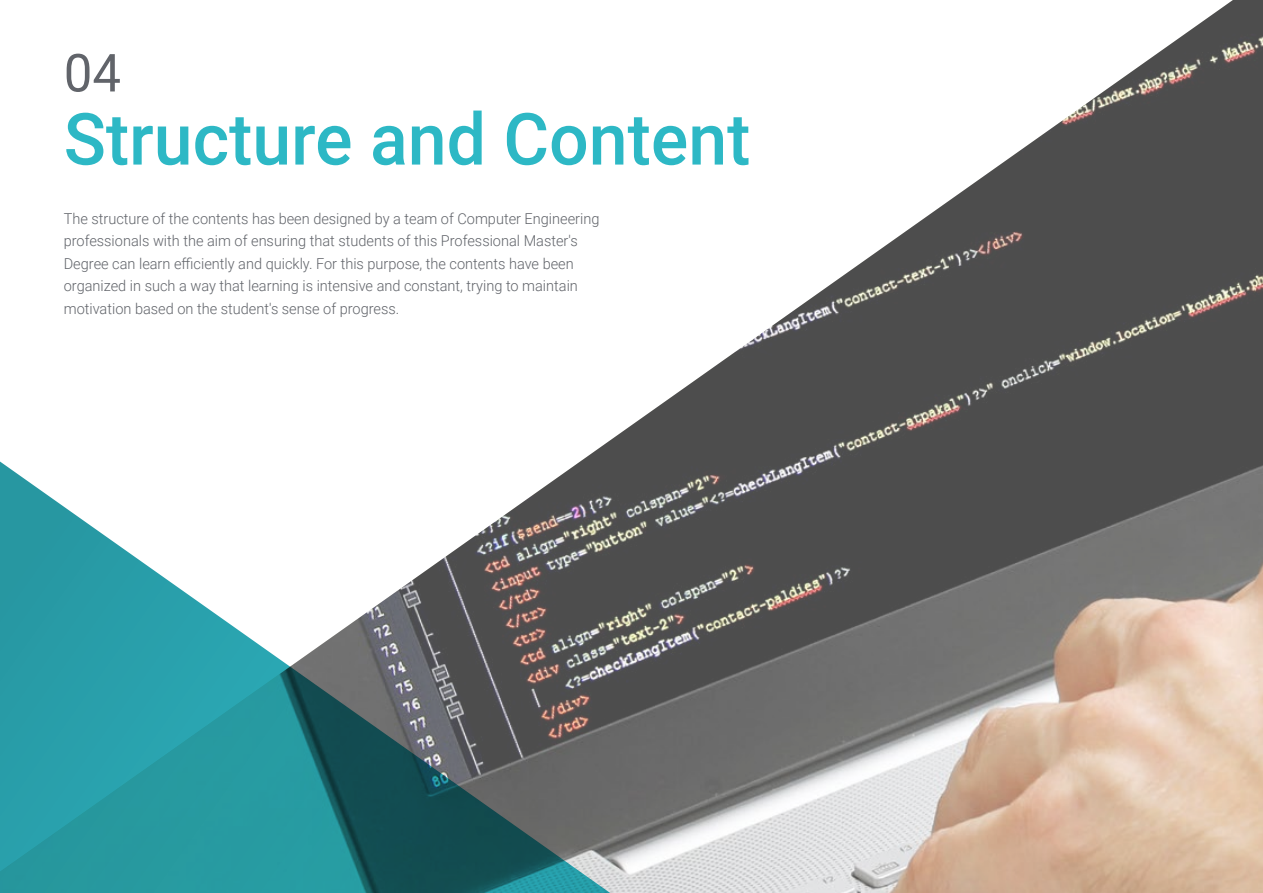
<style>
.page{position:relative;width:1263px;height:893px;background:#fff}
.page>*{position:absolute;margin:0;border:0;box-sizing:border-box;transform-origin:0 0}
.t1{font:500 72px "Roboto";color:#2db8c5}
.t2{font:52.5px "Roboto";color:#61646a}
.t3{font:300 15px/22.5px "Roboto";color:#61646a}
</style>
<div class="page">
<img style="left:602px;top:0;width:661px;height:893px">
<svg style="left:0;top:446px;width:640px;height:447px"></svg>
<h2 class="t2" style="left:64px;top:36px;width:59px">04</h2>
<h1 class="t1" style="left:64px;top:89px;width:688px">Structure and Content</h1>
<p class="t3" style="left:64px;top:207px;width:537px">The structure of the contents has been designed by a team of Computer Engineering professionals with the aim of ensuring that students of this Professional Master's Degree can learn efficiently and quickly. For this purpose, the contents have been organized in such a way that learning is intensive and constant, trying to maintain motivation based on the student's sense of progress.</p>
</div>
